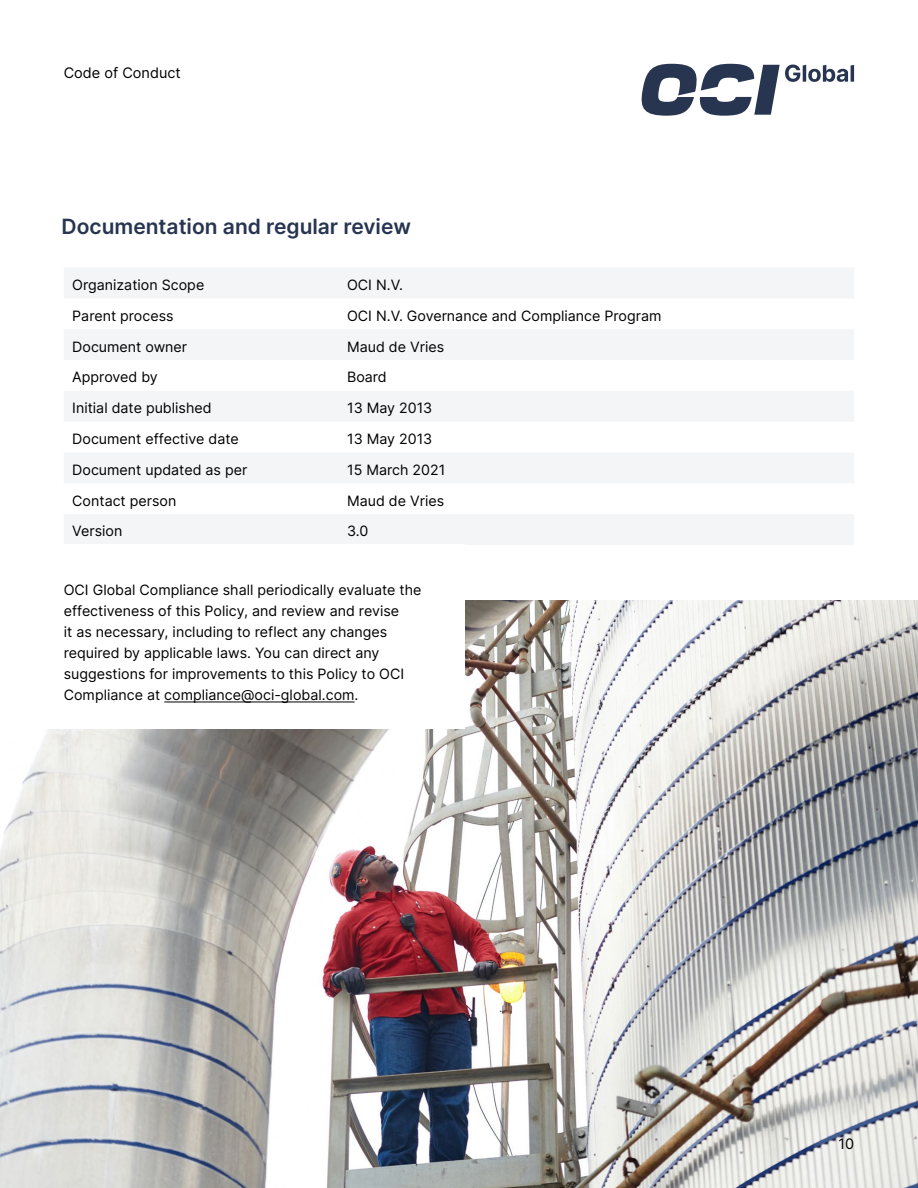
<style>
.page{position:relative;width:918px;height:1188px;background:#fff}
.page>*{position:absolute;margin:0;border:0;box-sizing:border-box;transform-origin:0 0}
.t1{font:600 21px "Inter";color:#273551}
.t2{font:14.55px "Inter";color:#000}
.t3{font:14.25px/21px "Inter";color:#000}
</style>
<div class="page">
<img style="left:0;top:601px;width:918px;height:587px">
<svg style="left:641px;top:64px;width:213px;height:52px"></svg>
<svg style="left:64px;top:268px;width:790px;height:276px;fill:#f4f5f7"></svg>
<div style="left:0;top:545px;width:464px;height:184px;background:#fff"></div>
<hr style="left:164px;top:701px;width:191px;height:1px;background:#000">
<p class="t2" style="left:64px;top:64px;width:119px">Code of Conduct</p>
<h1 class="t1" style="left:62px;top:214px;width:351px">Documentation and regular review</h1>
<p class="t3" style="left:72px;top:274px;width:134px">Organization Scope</p>
<p class="t3" style="left:347px;top:274px;width:57px">OCI N.V.</p>
<p class="t3" style="left:72px;top:305px;width:103px">Parent process</p>
<p class="t3" style="left:347px;top:305px;width:316px">OCI N.V. Governance and Compliance Program</p>
<p class="t3" style="left:72px;top:336px;width:116px">Document owner</p>
<p class="t3" style="left:347px;top:336px;width:99px">Maud de Vries</p>
<p class="t3" style="left:72px;top:367px;width:87px">Approved by</p>
<p class="t3" style="left:347px;top:367px;width:41px">Board</p>
<p class="t3" style="left:72px;top:397px;width:141px">Initial date published</p>
<p class="t3" style="left:347px;top:397px;width:87px">13 May 2013</p>
<p class="t3" style="left:72px;top:428px;width:168px">Document effective date</p>
<p class="t3" style="left:347px;top:428px;width:87px">13 May 2013</p>
<p class="t3" style="left:72px;top:459px;width:177px">Document updated as per</p>
<p class="t3" style="left:347px;top:459px;width:100px">15 March 2021</p>
<p class="t3" style="left:72px;top:490px;width:106px">Contact person</p>
<p class="t3" style="left:347px;top:490px;width:99px">Maud de Vries</p>
<p class="t3" style="left:72px;top:521px;width:52px">Version</p>
<p class="t3" style="left:347px;top:521px;width:23px">3.0</p>
<p class="t3" style="left:64px;top:579px;width:359px">OCI Global Compliance shall periodically evaluate the effectiveness of this Policy, and review and revise<br>it as necessary, including to reflect any changes required by applicable laws. You can direct any suggestions for improvements to this Policy to OCI Compliance at compliance@oci-global.com.</p>
<p class="t2" style="left:838px;top:1135px;width:17px">10</p>
</div>
